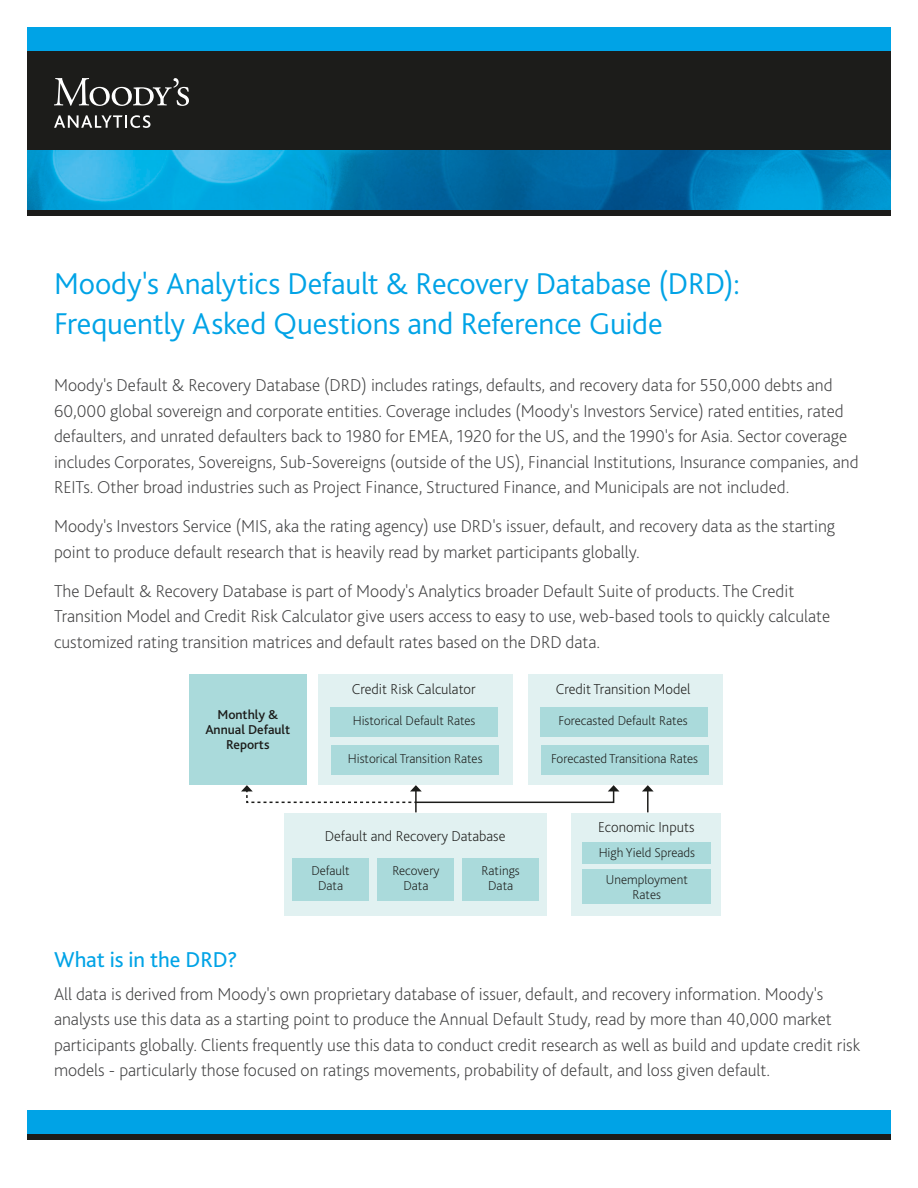
<style>
.page{position:relative;width:918px;height:1188px;background:#fff}
.page>*{position:absolute;margin:0;border:0;box-sizing:border-box;transform-origin:0 0}
.t1{font:300 31.5px/39.8px "Bliss Pro";letter-spacing:-.005em;color:#00a3e6}
.t2{font:22.5px "Bliss Pro";letter-spacing:-.005em;color:#00a3e6}
.t3{font:200 18px/25.5px "Bliss Pro";color:#414142}
.t4{font:200 15px "Bliss Pro";color:#1c1c1a}
.t5{font:200 13.5px/15px "Bliss Pro";color:#1c1c1a;text-align:center}
.t6{font:500 13.5px/15px "Bliss Pro";color:#1c1c1a;text-align:center}
</style>
<div class="page">
<div style="left:27px;top:27px;width:864px;height:24px;background:#00a3e6"></div>
<div style="left:27px;top:1110px;width:864px;height:30px;background:#00a3e6"></div>
<div style="left:27px;top:1134px;width:864px;height:6px;background:#1c1c1a"></div>
<img style="left:27px;top:150px;width:864px;height:60px">
<div style="left:27px;top:210px;width:864px;height:6px;background:#1c1c1a"></div>
<div style="left:27px;top:51px;width:864px;height:99px;background:#1c1c1a"></div>
<svg style="left:54px;top:78px;width:135px;height:28px"></svg>
<svg style="left:54px;top:115px;width:96px;height:13px"></svg>
<div style="left:284px;top:813px;width:262px;height:103px;background:#e1f1f1"></div>
<div style="left:292px;top:858px;width:77px;height:42px;background:#aadadb"></div>
<div style="left:378px;top:858px;width:76px;height:42px;background:#aadadb"></div>
<div style="left:462px;top:858px;width:77px;height:42px;background:#aadadb"></div>
<div style="left:572px;top:813px;width:149px;height:103px;background:#e1f1f1"></div>
<div style="left:583px;top:842px;width:128px;height:22px;background:#aadadb"></div>
<div style="left:583px;top:869px;width:128px;height:35px;background:#aadadb"></div>
<div style="left:189px;top:675px;width:118px;height:110px;background:#aadadb"></div>
<div style="left:528px;top:675px;width:194px;height:110px;background:#e1f1f1"></div>
<div style="left:540px;top:707px;width:167px;height:30px;background:#aadadb"></div>
<div style="left:541px;top:745px;width:167px;height:30px;background:#aadadb"></div>
<hr style="left:647px;top:791px;width:2px;height:21px;background:#1c1c1a">
<svg style="left:642px;top:785px;width:11px;height:6px"></svg>
<hr style="left:415px;top:791px;width:2px;height:21px;background:#1c1c1a">
<svg style="left:241px;top:785px;width:378px;height:19px"></svg>
<div style="left:318px;top:675px;width:195px;height:110px;background:#e1f1f1"></div>
<div style="left:330px;top:707px;width:168px;height:30px;background:#aadadb"></div>
<div style="left:331px;top:745px;width:168px;height:30px;background:#aadadb"></div>
<h1 class="t1" style="left:54px;top:263px;width:688px">Moody's Analytics Default &amp; Recovery Database (DRD):<br>Frequently Asked Questions and Reference Guide</h1>
<p class="t3" style="left:54px;top:372px;width:806px">Moody's Default &amp; Recovery Database (DRD) includes ratings, defaults, and recovery data for 550,000 debts and 60,000 global sovereign and corporate entities. Coverage includes (Moody's Investors Service) rated entities, rated defaulters, and unrated defaulters back to 1980 for EMEA, 1920 for the US, and the 1990's for Asia. Sector coverage includes Corporates, Sovereigns, Sub-Sovereigns (outside of the US), Financial Institutions, Insurance companies, and REITs. Other broad industries such as Project Finance, Structured Finance, and Municipals are not included.</p>
<p class="t3" style="left:54px;top:513px;width:783px">Moody's Investors Service (MIS, aka the rating agency) use DRD's issuer, default, and recovery data as the starting point to produce default research that is heavily read by market participants globally.</p>
<p class="t3" style="left:54px;top:578px;width:778px">The Default &amp; Recovery Database is part of Moody's Analytics broader Default Suite of products. The Credit<br>Transition Model and Credit Risk Calculator give users access to easy to use, web-based tools to quickly calculate customized rating transition matrices and default rates based on the DRD data.</p>
<p class="t6" style="left:205px;top:706px;width:86px">Monthly &amp;<br>Annual Default<br>Reports</p>
<p class="t4" style="left:352px;top:680px;width:125px">Credit Risk Calculator</p>
<p class="t5" style="left:353px;top:712px;width:124px">Historical Default Rates</p>
<p class="t5" style="left:348px;top:751px;width:136px">Historical Transition Rates</p>
<p class="t4" style="left:325px;top:827px;width:182px">Default and Recovery Database</p>
<p class="t5" style="left:311px;top:863px;width:40px">Default<br>Data</p>
<p class="t5" style="left:392px;top:863px;width:49px">Recovery<br>Data</p>
<p class="t5" style="left:482px;top:863px;width:40px">Ratings<br>Data</p>
<p class="t4" style="left:556px;top:680px;width:136px">Credit Transition Model</p>
<p class="t5" style="left:559px;top:713px;width:131px">Forecasted Default Rates</p>
<p class="t5" style="left:551px;top:751px;width:149px">Forecasted Transitiona Rates</p>
<p class="t4" style="left:598px;top:818px;width:98px">Economic Inputs</p>
<p class="t5" style="left:599px;top:838px;width:98px;line-height:27px">High Yield Spreads<br>Unemployment</p>
<p class="t5" style="left:633px;top:886px;width:30px">Rates</p>
<p class="t2" style="left:54px;top:946px;width:185px">What is in the DRD?</p>
<p class="t3" style="left:54px;top:981px;width:808px">All data is derived from Moody's own proprietary database of issuer, default, and recovery information. Moody's analysts use this data as a starting point to produce the Annual Default Study, read by more than 40,000 market participants globally. Clients frequently use this data to conduct credit research as well as build and update credit risk models - particularly those focused on ratings movements, probability of default, and loss given default.</p>
</div>
